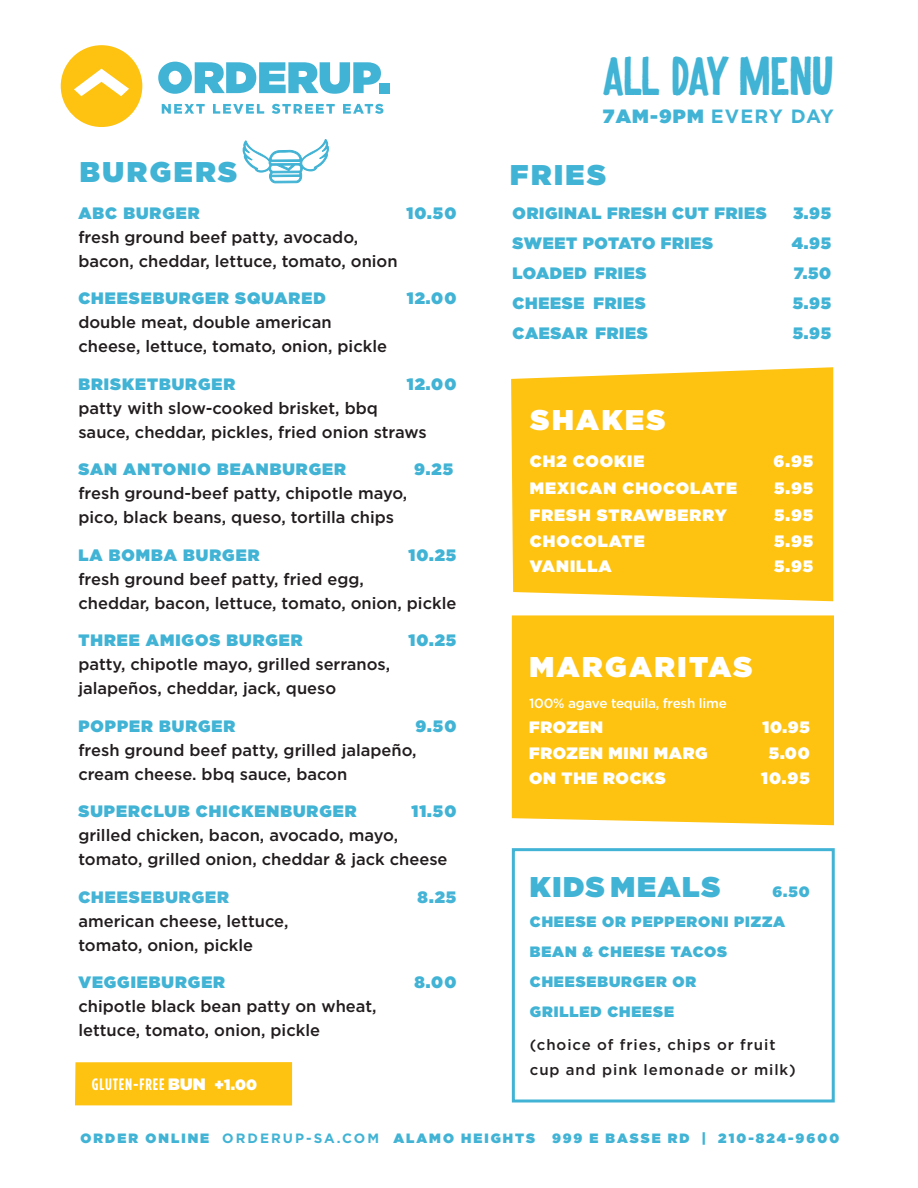
<style>
.page{position:relative;width:918px;height:1188px;background:#fff}
.page>*{position:absolute;margin:0;border:0;box-sizing:border-box;transform-origin:0 0}
.t1{font:44.85px "Hand Block";letter-spacing:-.04em;color:#41b3d5}
.t2{font:900 28.5px "Gotham";letter-spacing:.09em;color:#fff}
.t3{font:900 28.5px "Gotham";letter-spacing:.09em;color:#41b3d5}
.t4{font:900 28.5px "Gotham";letter-spacing:.06em;color:#41b3d5}
.t5{font:700 19.2px "Gotham";letter-spacing:.045em;color:#41b3d5}
.t6{font:500 16.5px/24px "Gotham";color:#211c1d}
.t7{font:900 16.5px "Gotham";letter-spacing:.06em;color:#41b3d5}
.t8{font:900 16.5px "Gotham";letter-spacing:.055em;color:#fff}
.t9{font:900 16.5px "Gotham";letter-spacing:.04em;color:#41b3d5}
.t10{font:700 16.5px "Gotham Condensed";letter-spacing:.05em;color:#fff}
.t11{font:900 16.5px "Gotham";letter-spacing:.06em;color:#45b4d6}
.t12{font:900 15px "Gotham";letter-spacing:.06em;color:#41b3d5}
.t13{font:500 15px/25.5px "Gotham";letter-spacing:.06em;color:#231f20}
.t14{font:900 13.5px "Gotham";letter-spacing:.15em;color:#41b3d5}
.t15{font:500 13.5px "Gotham";letter-spacing:-.02em;color:#fff}
.s1{font-weight:900;color:#41b3d5}
.s2{font-family:"Gotham";font-weight:900}
.s3{font-family:"Gotham";font-weight:900;font-size:15px}
.s4{font-weight:900}
.s5{font-weight:700}
</style>
<div class="page">
<div style="left:75px;top:1062px;width:217px;height:44px;background:#fec210"></div>
<svg style="left:61px;top:45px;width:81px;height:82px"></svg>
<svg style="left:158px;top:62px;width:223px;height:32px"></svg>
<div style="left:379px;top:83px;width:10px;height:10px;background:#41b3d5"></div>
<svg style="left:162px;top:104px;width:43px;height:10px"></svg>
<svg style="left:213px;top:104px;width:51px;height:10px"></svg>
<svg style="left:272px;top:104px;width:63px;height:10px"></svg>
<svg style="left:343px;top:104px;width:40px;height:10px"></svg>
<svg style="left:242px;top:139px;width:87px;height:45px"></svg>
<div style="left:511px;top:367px;width:322px;height:234px;background:#fec210"></div>
<div style="left:512px;top:615px;width:322px;height:210px;background:#fec210"></div>
<div style="left:512px;top:848px;width:323px;height:254px;border:3px solid #41b3d5"></div>
<p class="t3" style="left:80px;top:152px;width:159px">BURGERS</p>
<p class="t7" style="left:78px;top:201px;width:123px">ABC BURGER</p>
<p class="t7" style="left:407px;top:201px;width:51px">10.50</p>
<p class="t6" style="left:78px;top:225px;width:321px">fresh ground beef patty, avocado, bacon, cheddar, lettuce, tomato, onion</p>
<p class="t7" style="left:78px;top:287px;width:249px">CHEESEBURGER SQUARED</p>
<p class="t7" style="left:407px;top:287px;width:51px">12.00</p>
<p class="t6" style="left:78px;top:310px;width:310px">double meat, double american cheese, lettuce, tomato, onion, pickle</p>
<p class="t7" style="left:78px;top:372px;width:158px">BRISKETBURGER</p>
<p class="t7" style="left:407px;top:372px;width:51px">12.00</p>
<p class="t6" style="left:78px;top:396px;width:350px">patty with slow-cooked brisket, bbq sauce, cheddar, pickles, fried onion straws</p>
<p class="t7" style="left:78px;top:458px;width:269px">SAN ANTONIO BEANBURGER</p>
<p class="t7" style="left:414px;top:458px;width:41px">9.25</p>
<p class="t6" style="left:78px;top:481px;width:331px">fresh ground-beef patty, chipotle mayo, pico, black beans, queso, tortilla chips</p>
<p class="t7" style="left:78px;top:543px;width:183px">LA BOMBA BURGER</p>
<p class="t7" style="left:408px;top:543px;width:49px">10.25</p>
<p class="t6" style="left:78px;top:567px;width:380px">fresh ground beef patty, fried egg,<br>cheddar, bacon, lettuce, tomato, onion, pickle</p>
<p class="t7" style="left:78px;top:629px;width:226px">THREE AMIGOS BURGER</p>
<p class="t7" style="left:408px;top:629px;width:49px">10.25</p>
<p class="t6" style="left:78px;top:652px;width:313px">patty, chipotle mayo, grilled serranos, jalapeños, cheddar, jack, queso</p>
<p class="t7" style="left:78px;top:714px;width:159px">POPPER BURGER</p>
<p class="t6" style="left:78px;top:714px;width:379px;text-indent:337px"><span class="s1">9.50 </span>fresh ground beef patty, grilled jalapeño, cream cheese. bbq sauce, bacon</p>
<p class="t7" style="left:78px;top:800px;width:280px">SUPERCLUB CHICKENBURGER</p>
<p class="t7" style="left:411px;top:800px;width:46px">11.50</p>
<p class="t6" style="left:78px;top:823px;width:371px">grilled chicken, bacon, avocado, mayo, tomato, grilled onion, cheddar &amp; jack cheese</p>
<p class="t11" style="left:78px;top:885px;width:152px">CHEESEBURGER</p>
<p class="t11" style="left:418px;top:885px;width:40px">8.25</p>
<p class="t6" style="left:78px;top:909px;width:212px">american cheese, lettuce, tomato, onion, pickle</p>
<p class="t7" style="left:78px;top:971px;width:148px">VEGGIEBURGER</p>
<p class="t7" style="left:415px;top:971px;width:43px">8.00</p>
<p class="t6" style="left:78px;top:994px;width:300px">chipotle black bean patty on wheat, lettuce, tomato, onion, pickle</p>
<p class="t10" style="left:92px;top:1074px;width:167px">GLUTEN-FREE <span class="s2">BUN</span> <span class="s3">+1.00</span></p>
<p class="t1" style="left:602px;top:50px;width:233px">ALL DAY MENU</p>
<p class="t5" style="left:603px;top:104px;width:233px"><span class="s4">7AM-9PM</span> EVERY DAY</p>
<p class="t3" style="left:510px;top:155px;width:97px">FRIES</p>
<p class="t9" style="left:513px;top:201px;width:256px">ORIGINAL FRESH CUT FRIES</p>
<p class="t7" style="left:793px;top:201px;width:40px">3.95</p>
<p class="t9" style="left:513px;top:231px;width:202px">SWEET POTATO FRIES</p>
<p class="t7" style="left:792px;top:231px;width:41px">4.95</p>
<p class="t9" style="left:513px;top:261px;width:135px">LOADED FRIES</p>
<p class="t7" style="left:794px;top:261px;width:39px">7.50</p>
<p class="t9" style="left:513px;top:291px;width:135px">CHEESE FRIES</p>
<p class="t7" style="left:793px;top:291px;width:40px">5.95</p>
<p class="t9" style="left:513px;top:321px;width:136px">CAESAR FRIES</p>
<p class="t7" style="left:793px;top:321px;width:40px">5.95</p>
<p class="t2" style="left:531px;top:400px;width:136px">SHAKES</p>
<p class="t8" style="left:530px;top:449px;width:116px">CH2 COOKIE</p>
<p class="t8" style="left:774px;top:449px;width:41px">6.95</p>
<p class="t8" style="left:530px;top:476px;width:209px">MEXICAN CHOCOLATE</p>
<p class="t8" style="left:774px;top:476px;width:41px">5.95</p>
<p class="t8" style="left:530px;top:503px;width:198px">FRESH STRAWBERRY</p>
<p class="t8" style="left:774px;top:503px;width:41px">5.95</p>
<p class="t8" style="left:530px;top:529px;width:116px">CHOCOLATE</p>
<p class="t8" style="left:774px;top:529px;width:41px">5.95</p>
<p class="t8" style="left:530px;top:554px;width:83px">VANILLA</p>
<p class="t8" style="left:774px;top:554px;width:41px">5.95</p>
<p class="t2" style="left:530px;top:646px;width:224px">MARGARITAS</p>
<p class="t15" style="left:529px;top:694px;width:199px">100% agave tequila, fresh lime</p>
<p class="t8" style="left:529px;top:716px;width:75px">FROZEN</p>
<p class="t8" style="left:763px;top:716px;width:49px">10.95</p>
<p class="t8" style="left:529px;top:741px;width:180px">FROZEN MINI MARG</p>
<p class="t8" style="left:769px;top:741px;width:42px">5.00</p>
<p class="t8" style="left:529px;top:767px;width:138px">ON THE ROCKS</p>
<p class="t8" style="left:761px;top:767px;width:50px">10.95</p>
<p class="t4" style="left:530px;top:866px;width:192px">KIDS MEALS</p>
<p class="t12" style="left:772px;top:881px;width:39px">6.50</p>
<p class="t12" style="left:530px;top:911px;width:257px">CHEESE OR PEPPERONI PIZZA</p>
<p class="t12" style="left:530px;top:941px;width:199px">BEAN &amp; CHEESE TACOS</p>
<p class="t12" style="left:530px;top:971px;width:168px">CHEESEBURGER OR</p>
<p class="t12" style="left:530px;top:1001px;width:146px">GRILLED CHEESE</p>
<p class="t13" style="left:530px;top:1032px;width:267px">(choice of fries, chips or fruit cup and pink lemonade or milk)</p>
<p class="t14" style="left:81px;top:1129px;width:456px">ORDER ONLINE <span class="s5">ORDERUP-SA.COM</span> ALAMO HEIGHTS</p>
<p class="t14" style="left:552px;top:1129px;width:289px">999 E BASSE RD | 210-824-9600</p>
</div>
